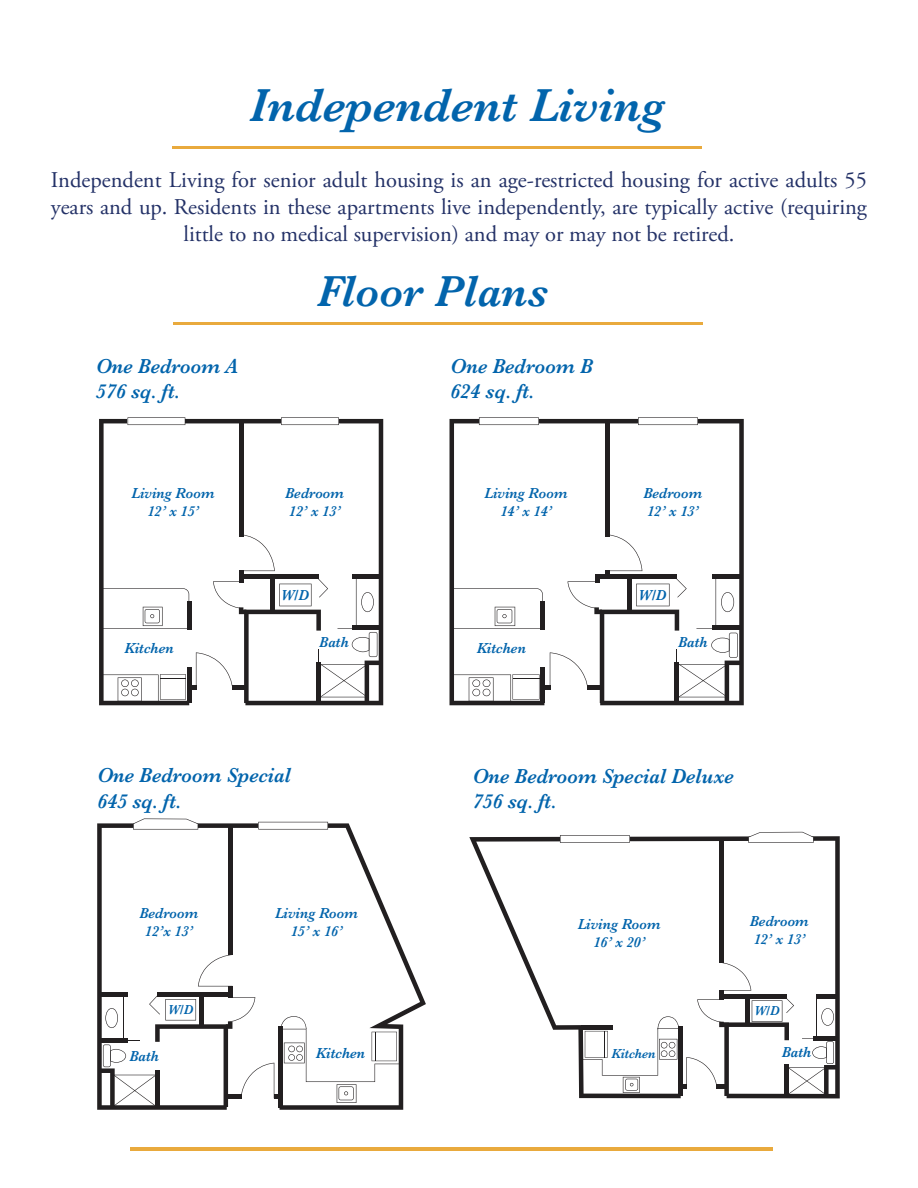
<style>
.page{position:relative;width:918px;height:1188px;background:#fff}
.page>*{position:absolute;margin:0;border:0;box-sizing:border-box;transform-origin:0 0}
.t1{font:italic 600 48px "Baskerville";color:#0264ac}
.t2{font:italic 600 45px "Baskerville";color:#0264ac}
.t3{font:22.5px/27px "Adobe Garamond Pro";color:#233167;text-align:center}
.t4{font:italic 600 21px/25.2px "Baskerville";color:#0264ac;scale:.95 1}
.t5{font:italic 600 15px/18px "Baskerville";color:#0264ac;text-align:center;scale:.95 1}
.t6{font:italic 600 13.5px "Baskerville";color:#0264ac;scale:.95 1}
</style>
<div class="page">
<hr style="left:131px;top:1147px;width:642px;height:4px;background:#e9aa3d">
<hr style="left:172px;top:146px;width:529px;height:3px;background:#e9aa3d">
<hr style="left:173px;top:322px;width:529px;height:2px;background:#e9aa3d">
<svg style="left:99px;top:419px;width:284px;height:286px"></svg>
<hr style="left:239px;top:421px;width:4px;height:115px;background:#221f20">
<hr style="left:353px;top:575px;width:28px;height:4px;background:#221f20">
<hr style="left:353px;top:626px;width:28px;height:4px;background:#221f20">
<div style="left:316px;top:663px;width:5px;height:41px;background:#221f20"></div>
<hr style="left:239px;top:570px;width:4px;height:13px;background:#221f20">
<hr style="left:241px;top:575px;width:78px;height:4px;background:#221f20">
<div style="left:187px;top:601px;width:5px;height:29px;background:#221f20"></div>
<div style="left:187px;top:668px;width:5px;height:35px;background:#221f20"></div>
<div style="left:189px;top:685px;width:8px;height:5px;background:#221f20"></div>
<svg style="left:242px;top:535px;width:33px;height:36px"></svg>
<svg style="left:101px;top:588px;width:88px;height:41px"></svg>
<svg style="left:196px;top:577px;width:184px;height:126px"></svg>
<svg style="left:128px;top:417px;width:57px;height:8px"></svg>
<svg style="left:281px;top:417px;width:58px;height:8px"></svg>
<svg style="left:101px;top:674px;width:85px;height:29px"></svg>
<svg style="left:450px;top:419px;width:294px;height:286px"></svg>
<div style="left:605px;top:421px;width:5px;height:115px;background:#221f20"></div>
<hr style="left:712px;top:575px;width:30px;height:4px;background:#221f20">
<hr style="left:712px;top:626px;width:30px;height:4px;background:#221f20">
<hr style="left:675px;top:663px;width:4px;height:41px;background:#221f20">
<hr style="left:541px;top:601px;width:4px;height:29px;background:#221f20">
<hr style="left:541px;top:668px;width:4px;height:35px;background:#221f20">
<div style="left:543px;top:685px;width:8px;height:5px;background:#221f20"></div>
<svg style="left:451px;top:588px;width:92px;height:41px"></svg>
<svg style="left:479px;top:417px;width:60px;height:8px"></svg>
<svg style="left:638px;top:417px;width:60px;height:8px"></svg>
<svg style="left:451px;top:674px;width:88px;height:29px"></svg>
<svg style="left:550px;top:535px;width:191px;height:168px"></svg>
<svg style="left:97px;top:823px;width:329px;height:287px"></svg>
<hr style="left:229px;top:826px;width:4px;height:129px;background:#221f20">
<div style="left:278px;top:1027px;width:5px;height:81px;background:#221f20"></div>
<svg style="left:198px;top:954px;width:34px;height:32px"></svg>
<svg style="left:133px;top:819px;width:65px;height:11px"></svg>
<svg style="left:258px;top:822px;width:70px;height:8px"></svg>
<hr style="left:99px;top:992px;width:29px;height:4px;background:#221f20">
<hr style="left:157px;top:992px;width:75px;height:4px;background:#221f20">
<hr style="left:228px;top:986px;width:4px;height:11px;background:#221f20">
<svg style="left:99px;top:995px;width:300px;height:112px"></svg>
<svg style="left:469px;top:836px;width:371px;height:262px"></svg>
<div style="left:581px;top:1025px;width:31px;height:5px;background:#221f20"></div>
<div style="left:719px;top:839px;width:5px;height:124px;background:#221f20"></div>
<svg style="left:748px;top:832px;width:66px;height:11px"></svg>
<svg style="left:560px;top:835px;width:70px;height:8px"></svg>
<svg style="left:582px;top:962px;width:254px;height:134px"></svg>
<h1 class="t1" style="left:249px;top:73px;width:418px">Independent Living</h1>
<p class="t3" style="left:51px;top:167px;width:818px">Independent Living for senior adult housing is an age-restricted housing for active adults 55 years and up. Residents in these apartments live independently, are typically active (requiring little to no medical supervision) and may or may not be retired.</p>
<p class="t4" style="left:96px;top:354px;width:151px">One Bedroom A<br>576 sq. ft.</p>
<h2 class="t2" style="left:317px;top:261px;width:233px">Floor Plans</h2>
<p class="t4" style="left:451px;top:354px;width:151px">One Bedroom B<br>624 sq. ft.</p>
<p class="t5" style="left:132px;top:485px;width:89px">Living Room<br>12’ x 15’</p>
<p class="t5" style="left:285px;top:485px;width:64px;text-align:left">Bedroom<br>12’ x 13’</p>
<p class="t5" style="left:485px;top:485px;width:89px">Living Room<br>14’ x 14’</p>
<p class="t5" style="left:643px;top:485px;width:64px;text-align:left">Bedroom<br>12’ x 13’</p>
<p class="t5" style="left:281px;top:586px;width:31px">W/D</p>
<p class="t5" style="left:639px;top:586px;width:31px">W/D</p>
<p class="t5" style="left:125px;top:639px;width:53px">Kitchen</p>
<p class="t5" style="left:319px;top:633px;width:33px">Bath</p>
<p class="t5" style="left:477px;top:639px;width:53px">Kitchen</p>
<p class="t5" style="left:678px;top:633px;width:33px">Bath</p>
<p class="t4" style="left:97px;top:763px;width:205px">One Bedroom Special<br>645 sq. ft.</p>
<p class="t4" style="left:473px;top:763px;width:277px">One Bedroom Special Deluxe<br>756 sq. ft.</p>
<p class="t5" style="left:139px;top:904px;width:64px">Bedroom<br>12’x 13’</p>
<p class="t5" style="left:275px;top:904px;width:89px">Living Room<br>15’ x 16’</p>
<p class="t5" style="left:578px;top:915px;width:89px">Living Room<br>16’ x 20’</p>
<p class="t5" style="left:750px;top:912px;width:64px;text-align:left">Bedroom<br>12’ x 13’</p>
<p class="t6" style="left:168px;top:1000px;width:28px">W/D</p>
<p class="t6" style="left:755px;top:1002px;width:28px">W/D</p>
<p class="t5" style="left:129px;top:1047px;width:33px">Bath</p>
<p class="t5" style="left:316px;top:1044px;width:53px">Kitchen</p>
<p class="t6" style="left:611px;top:1044px;width:48px">Kitchen</p>
<p class="t5" style="left:782px;top:1043px;width:33px">Bath</p>
</div>
